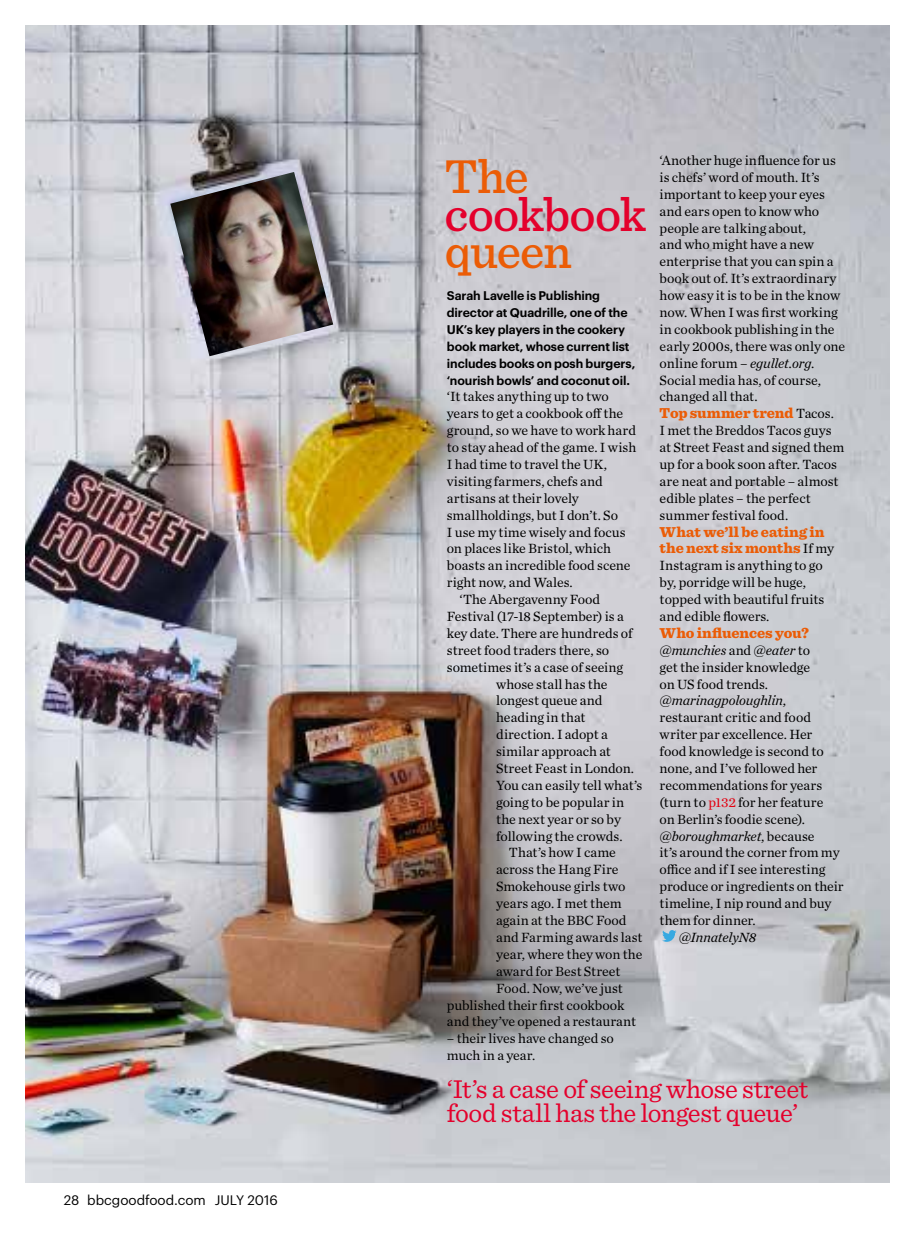
<style>
.page{position:relative;width:915px;height:1234px;background:#fff}
.page>*{position:absolute;margin:0;border:0;box-sizing:border-box;transform-origin:0 0}
.t1{font:500 49.5px "Sentinel";letter-spacing:-.025em;color:#eb5c06}
.t2{font:500 49.5px "Sentinel";letter-spacing:-.015em;color:#e4002c}
.t3{font:27px/24px "Sentinel";letter-spacing:-.015em;color:#e4002c}
.t4{font:900 15px/16.8px "Sentinel";letter-spacing:-.005em;color:#eb5c06}
.t5{font:13.95px/17px "Chronicle Text G1";color:#000}
.t6{font:italic 13.95px "Chronicle Text G1";letter-spacing:-.015em;color:#000}
.t7{font:13.5px "Graphik";color:#000}
.t8{font:600 12.3px/17px "Graphik";letter-spacing:-.005em;color:#000}
.s1{font-style:italic}
.s2{font-family:"Chronicle Text G1";font-weight:400;font-size:13.95px;color:#000}
.s3{color:#e30010}
</style>
<div class="page">
<img style="left:26px;top:26px;width:863px;height:1156px">
<img style="left:170px;top:172px;width:163px;height:184px">
<svg style="left:661px;top:929px;width:15px;height:12px"></svg>
<p class="t7" style="left:64px;top:1189px;width:215px">28 bbcgoodfood.com JULY 2016</p>
<h1 class="t1" style="left:444px;top:139px;width:86px">The</h1>
<h1 class="t2" style="left:444px;top:176px;width:203px">cookbook</h1>
<h1 class="t1" style="left:444px;top:214px;width:129px">queen</h1>
<p class="t8" style="left:446px;top:286px;width:190px">Sarah Lavelle is Publishing director at Quadrille, one of the<br>UK’s key players in the cookery book market, whose current list includes books on posh burgers, ‘nourish bowls’ and coconut oil.</p>
<p class="t5" style="left:446px;top:387px;width:164px">‘It takes anything up to two</p>
<p class="t5" style="left:446px;top:404px;width:178px">years to get a cookbook off the</p>
<p class="t5" style="left:446px;top:421px;width:191px">ground, so we have to work hard</p>
<p class="t5" style="left:446px;top:438px;width:191px">to stay ahead of the game. I wish</p>
<p class="t5" style="left:446px;top:455px;width:162px">I had time to travel the UK,</p>
<p class="t5" style="left:446px;top:472px;width:157px">visiting farmers, chefs and</p>
<p class="t5" style="left:446px;top:489px;width:133px">artisans at their lovely</p>
<p class="t5" style="left:446px;top:505px;width:173px">smallholdings, but I don’t. So</p>
<p class="t5" style="left:446px;top:522px;width:180px">I use my time wisely and focus</p>
<p class="t5" style="left:446px;top:539px;width:166px">on places like Bristol, which</p>
<p class="t5" style="left:446px;top:556px;width:185px">boasts an incredible food scene</p>
<p class="t5" style="left:446px;top:573px;width:127px">right now, and Wales.</p>
<p class="t5" style="left:459px;top:590px;width:142px">‘The Abergavenny Food</p>
<p class="t5" style="left:446px;top:607px;width:178px">Festival (17-18 September) is a</p>
<p class="t5" style="left:446px;top:624px;width:187px">key date. There are hundreds of</p>
<p class="t5" style="left:446px;top:640px;width:164px">street food traders there, so</p>
<p class="t5" style="left:446px;top:657px;width:178px">sometimes it’s a case of seeing</p>
<p class="t5" style="left:496px;top:674px;width:113px">whose stall has the</p>
<p class="t5" style="left:496px;top:691px;width:107px">longest queue and</p>
<p class="t5" style="left:496px;top:708px;width:91px">heading in that</p>
<p class="t5" style="left:496px;top:725px;width:113px">direction. I adopt a</p>
<p class="t5" style="left:496px;top:742px;width:116px">similar approach at</p>
<p class="t5" style="left:496px;top:759px;width:139px">Street Feast in London.</p>
<p class="t5" style="left:496px;top:775px;width:148px">You can easily tell what’s</p>
<p class="t5" style="left:496px;top:792px;width:129px">going to be popular in</p>
<p class="t5" style="left:496px;top:809px;width:126px">the next year or so by</p>
<p class="t5" style="left:496px;top:826px;width:128px">following the crowds.</p>
<p class="t5" style="left:509px;top:843px;width:108px">That’s how I came</p>
<p class="t5" style="left:496px;top:860px;width:124px">across the Hang Fire</p>
<p class="t5" style="left:496px;top:877px;width:131px">Smokehouse girls two</p>
<p class="t5" style="left:496px;top:894px;width:127px">years ago. I met them</p>
<p class="t5" style="left:496px;top:910px;width:132px">again at the BBC Food</p>
<p class="t5" style="left:496px;top:927px;width:148px">and Farming awards last</p>
<p class="t5" style="left:496px;top:944px;width:148px">year, where they won the</p>
<p class="t5" style="left:496px;top:961px;width:126px">award for Best Street</p>
<p class="t5" style="left:496px;top:978px;width:128px">Food. Now, we’ve just</p>
<p class="t5" style="left:446px;top:995px;width:179px">published their first cookbook</p>
<p class="t5" style="left:446px;top:1012px;width:191px">and they’ve opened a restaurant</p>
<p class="t5" style="left:446px;top:1029px;width:168px">– their lives have changed so much in a year.</p>
<p class="t5" style="left:659px;top:151px;width:187px">‘Another huge influence for us is chefs’ word of mouth. It’s important to keep your eyes and ears open to know who people are talking about,<br>and who might have a new enterprise that you can spin a book out of. It’s extraordinary how easy it is to be in the know now. When I was first working in cookbook publishing in the early 2000s, there was only one online forum – <span class="s1">egullet.org</span>.<br>Social media has, of course, changed all that.</p>
<p class="t4" style="left:659px;top:404px;width:176px">Top summer trend <span class="s2">Tacos.</span></p>
<p class="t5" style="left:659px;top:421px;width:186px">I met the Breddos Tacos guys at Street Feast and signed them up for a book soon after. Tacos are neat and portable – almost edible plates – the perfect summer festival food.</p>
<p class="t4" style="left:659px;top:522px;width:176px">What we’ll be eating in the next six months <span class="s2">If my</span></p>
<p class="t5" style="left:659px;top:556px;width:166px">Instagram is anything to go by, porridge will be huge, topped with beautiful fruits and edible flowers.</p>
<p class="t4" style="left:659px;top:623px;width:151px">Who influences you?</p>
<p class="t5" style="left:659px;top:640px;width:185px"><span class="s1">@munchies</span> and <span class="s1">@eater</span> to<br>get the insider knowledge<br>on US food trends. <span class="s1">@marinagpoloughlin</span>, restaurant critic and food writer par excellence. Her<br>food knowledge is second to none, and I’ve followed her recommendations for years (turn to <span class="s3">p132</span> for her feature<br>on Berlin’s foodie scene). <span class="s1">@boroughmarket</span>, because<br>it’s around the corner from my office and if I see interesting produce or ingredients on their timeline, I nip round and buy them for dinner.</p>
<p class="t6" style="left:678px;top:926px;width:79px">@InnatelyN8</p>
<h2 class="t3" style="left:446px;top:1075px;width:363px">‘It’s a case of seeing whose street food stall has the longest queue’</h2>
</div>
